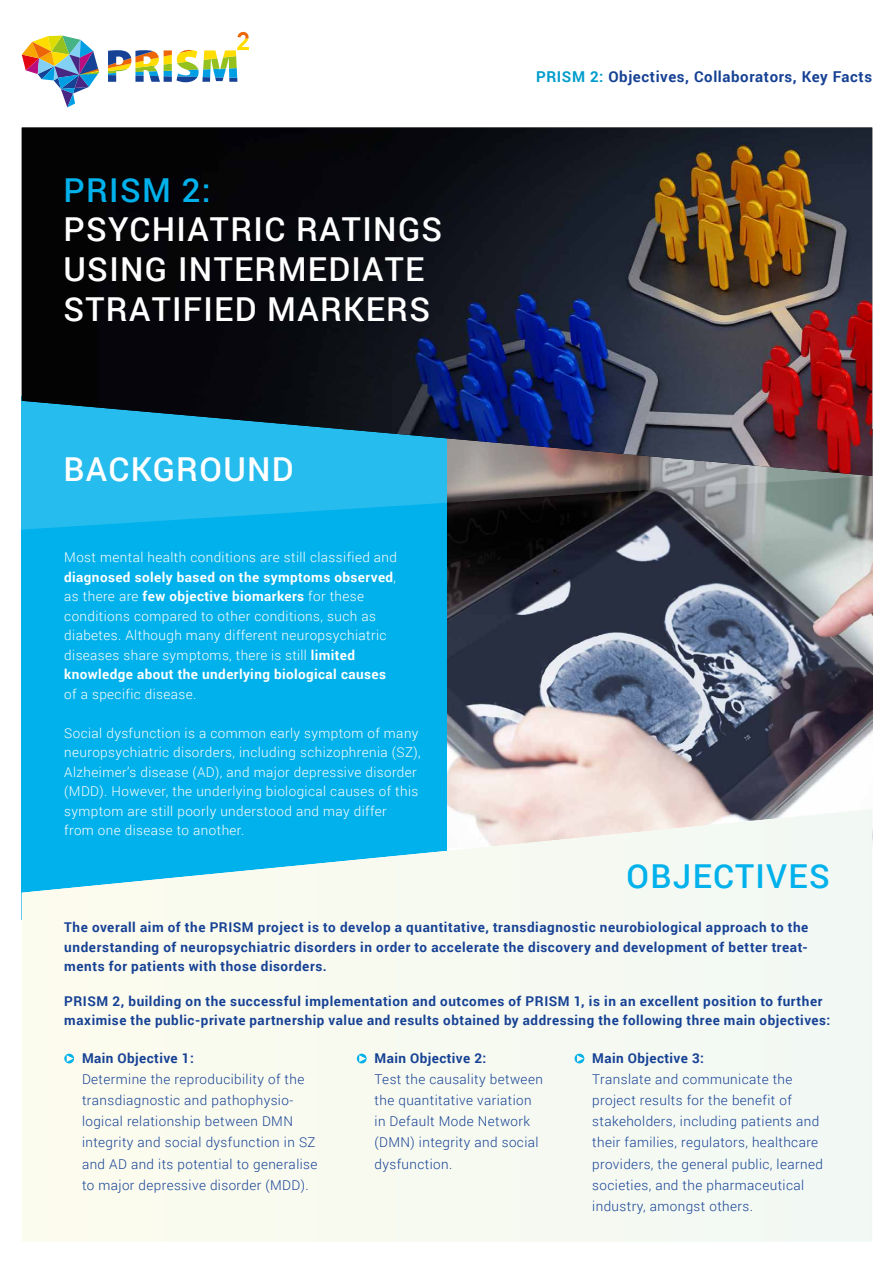
<style>
.page{position:relative;width:893px;height:1263px;background:#fff}
.page>*{position:absolute;margin:0;border:0;box-sizing:border-box;transform-origin:0 0}
.t1{font:500 33px/39.6px "Roboto";letter-spacing:.04em;color:#fff}
.t2{font:500 33px "Roboto";letter-spacing:.04em;color:#00b1eb}
.t3{font:700 15px "Roboto";letter-spacing:.04em;color:#164194}
.t4{font:300 13.5px/19.5px "Roboto";letter-spacing:.03em;color:#fff}
.t5{font:300 13.5px/21px "Roboto";letter-spacing:.03em;color:#164194}
.t6{font:700 13.5px/19.5px "Roboto";letter-spacing:.04em;color:#164194;text-align:justify}
.s1{font-weight:700}
.s2{color:#009dcc}
</style>
<div class="page">
<svg style="left:22px;top:36px;width:77px;height:71px"></svg>
<svg style="left:108px;top:32px;width:141px;height:50px"></svg>
<img style="left:447px;top:531px;width:425px;height:278px">
<div style="left:22px;top:396px;width:425px;height:523px;background:#00b1eb"></div>
<svg style="left:21px;top:392px;width:851px;height:139px;background:#3d8da7"></svg>
<svg style="left:22px;top:809px;width:850px;height:433px"></svg>
<svg style="left:64px;top:1054px;width:10px;height:9px"></svg>
<svg style="left:357px;top:1054px;width:10px;height:9px"></svg>
<svg style="left:575px;top:1054px;width:9px;height:9px"></svg>
<img style="left:22px;top:128px;width:850px;height:348px">
<h1 class="t2" style="left:63px;top:167px;width:149px">PRISM 2:</h1>
<h1 class="t1" style="left:63px;top:208px;width:380px">PSYCHIATRIC RATINGS<br>USING INTERMEDIATE<br>STRATIFIED MARKERS</h1>
<h1 class="t1" style="left:63px;top:448px;width:232px">BACKGROUND</h1>
<p class="t4" style="left:64px;top:547px;width:334px">Most mental health conditions are still classified and <span class="s1">diagnosed solely based on the symptoms observed</span>, as there are <span class="s1">few objective biomarkers</span> for these conditions compared to other conditions, such as diabetes. Although many different neuropsychiatric diseases share symptoms, there is still <span class="s1">limited knowledge about the underlying biological causes</span></p>
<p class="t4" style="left:64px;top:683px;width:134px">of a specific disease.</p>
<p class="t4" style="left:64px;top:722px;width:358px">Social dysfunction is a common early symptom of many neuropsychiatric disorders, including schizophrenia (SZ), Alzheimer’s disease (AD), and major depressive disorder (MDD). However, the underlying biological causes of this symptom are still poorly understood and may differ<br>from one disease to another.</p>
<p class="t3" style="left:536px;top:66px;width:338px"><span class="s2">PRISM 2:</span> Objectives, Collaborators, Key Facts</p>
<h1 class="t2" style="left:627px;top:853px;width:205px">OBJECTIVES</h1>
<p class="t6" style="left:64px;top:917px;width:746px">The overall aim of the PRISM project is to develop a quantitative, transdiagnostic neurobiological approach to the understanding of neuropsychiatric disorders in order to accelerate the discovery and development of better treat&shy;ments for patients with those disorders.</p>
<p class="t6" style="left:64px;top:990px;width:767px">PRISM 2, building on the successful implementation and outcomes of PRISM 1, is in an excellent position to further maximise the public-private partnership value and results obtained by addressing the following three main objectives:</p>
<p class="t6" style="left:82px;top:1048px;width:113px">Main Objective 1:</p>
<p class="t5" style="left:82px;top:1069px;width:237px">Determine the reproducibility of the transdiagnostic and pathophysio&shy;logical relationship between DMN integrity and social dysfunction in SZ and AD and its potential to generalise to major depressive disorder (MDD).</p>
<p class="t6" style="left:375px;top:1048px;width:113px">Main Objective 2:</p>
<p class="t5" style="left:375px;top:1069px;width:170px">Test the causality between the quantitative variation in Default Mode Network (DMN) integrity and social dysfunction.</p>
<p class="t6" style="left:592px;top:1048px;width:113px">Main Objective 3:</p>
<p class="t5" style="left:592px;top:1069px;width:232px">Translate and communicate the project results for the benefit of stakeholders, including patients and their families, regulators, healthcare providers, the general public, learned societies, and the pharmaceutical industry, amongst others.</p>
</div>
